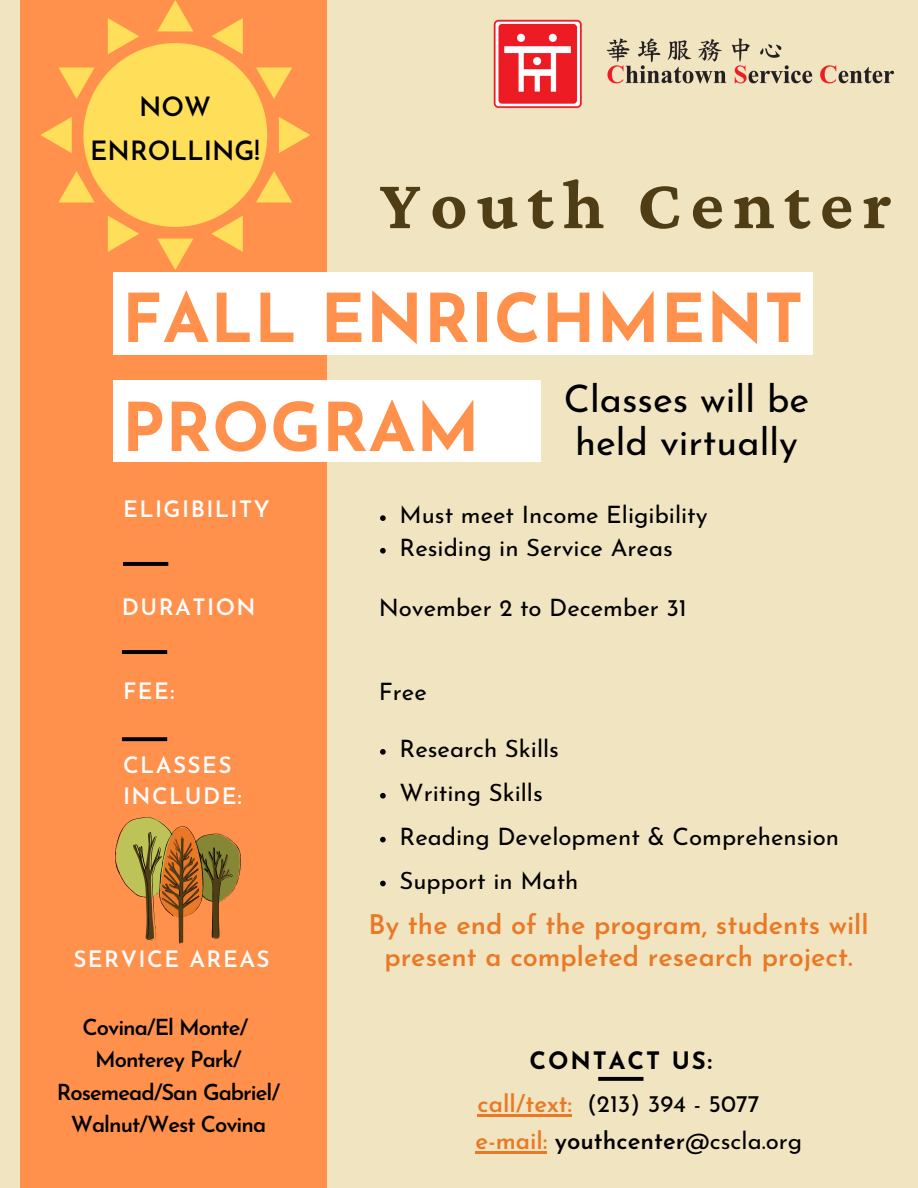
<style>
.page{position:relative;width:918px;height:1188px;background:#f1e5c1}
.page>*{position:absolute;margin:0;border:0;box-sizing:border-box;transform-origin:0 0}
.t1{font:700 72px "Crimson Pro";letter-spacing:.13em;color:#4f3d16}
.t2{font:700 67.05px/109.1px "Josefin Sans";letter-spacing:.01em;color:#ff914d}
.t3{font:37.95px/42.8px "Josefin Sans";color:#000;text-align:center}
.t4{font:600 27px/31.5px "Josefin Sans";color:#e97926;text-align:center}
.t5{font:600 26.55px/43.5px "Josefin Sans";color:#000;text-align:center}
.t6{font:24px/43.8px "Josefin Sans";color:#000}
.t7{font:700 24px "Josefin Sans";letter-spacing:.08em;color:#000}
.t8{font:600 22.65px "Josefin Sans";letter-spacing:.065em;color:#fff}
.t9{font:600 22.5px/31.5px "Josefin Sans";letter-spacing:.065em;color:#fff}
.t10{font:600 22.05px/32.5px "Josefin Sans";letter-spacing:-.045em;color:#000;text-align:center}
.s1{font-weight:600;color:#e97926}
.s2{font-weight:600}
</style>
<div class="page">
<div style="left:20px;top:0;width:307px;height:1188px;background:#ff914d"></div>
<svg style="left:122px;top:650px;width:45px;height:4px"></svg>
<svg style="left:123px;top:562px;width:45px;height:4px"></svg>
<div style="left:113px;top:272px;width:700px;height:83px;background:#fff"></div>
<div style="left:113px;top:380px;width:427px;height:82px;background:#fff"></div>
<svg style="left:115px;top:817px;width:125px;height:126px"></svg>
<img style="left:493px;top:19px;width:401px;height:90px">
<svg style="left:122px;top:737px;width:45px;height:4px"></svg>
<svg style="left:598px;top:1077px;width:45px;height:4px"></svg>
<svg style="left:41px;top:0;width:269px;height:270px"></svg>
<svg style="left:380px;top:749px;width:6px;height:6px"></svg>
<svg style="left:380px;top:793px;width:6px;height:6px"></svg>
<svg style="left:380px;top:837px;width:6px;height:5px"></svg>
<svg style="left:380px;top:881px;width:6px;height:5px"></svg>
<hr style="left:478px;top:1114px;width:94px;height:2px;background:#e97926">
<hr style="left:476px;top:1151px;width:71px;height:3px;background:#e97926">
<svg style="left:380px;top:515px;width:6px;height:6px"></svg>
<svg style="left:380px;top:548px;width:6px;height:6px"></svg>
<p class="t5" style="left:90px;top:88px;width:171px">NOW<br>ENROLLING!</p>
<h1 class="t1" style="left:379px;top:164px;width:514px">Youth Center</h1>
<h2 class="t2" style="left:122px;top:271px;width:683px">FALL ENRICHMENT<br>PROGRAM</h2>
<h3 class="t3" style="left:564px;top:381px;width:247px">Classes will be held virtually</h3>
<p class="t8" style="left:123px;top:500px;width:148px">ELIGIBILITY</p>
<p class="t6" style="left:400px;top:501px;width:310px;line-height:32.7px">Must meet Income Eligibility<br>Residing in Service Areas</p>
<p class="t9" style="left:122px;top:594px;width:135px">DURATION</p>
<p class="t6" style="left:379px;top:588px;width:310px">November 2 to December 31</p>
<p class="t9" style="left:123px;top:677px;width:53px">FEE:</p>
<p class="t6" style="left:379px;top:672px;width:50px">Free</p>
<p class="t9" style="left:123px;top:752px;width:120px">CLASSES<br>INCLUDE:</p>
<p class="t8" style="left:73px;top:950px;width:198px">SERVICE AREAS</p>
<p class="t10" style="left:57px;top:1013px;width:225px">Covina/El Monte/<br>Monterey Park/<br>Rosemead/San Gabriel/<br>Walnut/West Covina</p>
<p class="t6" style="left:400px;top:729px;width:441px">Research Skills<br>Writing Skills<br>Reading Development &amp; Comprehension<br>Support in Math</p>
<p class="t4" style="left:369px;top:912px;width:502px">By the end of the program, students will present a completed research project.</p>
<p class="t7" style="left:530px;top:1051px;width:184px">CONTACT US:</p>
<p class="t6" style="left:476px;top:1087px;width:328px;line-height:37.2px"><span class="s1">call/text:</span> (213) 394 - 5077 <span class="s1">e-mail:</span> <span class="s2">youthcenter</span>@cscla.org</p>
</div>
